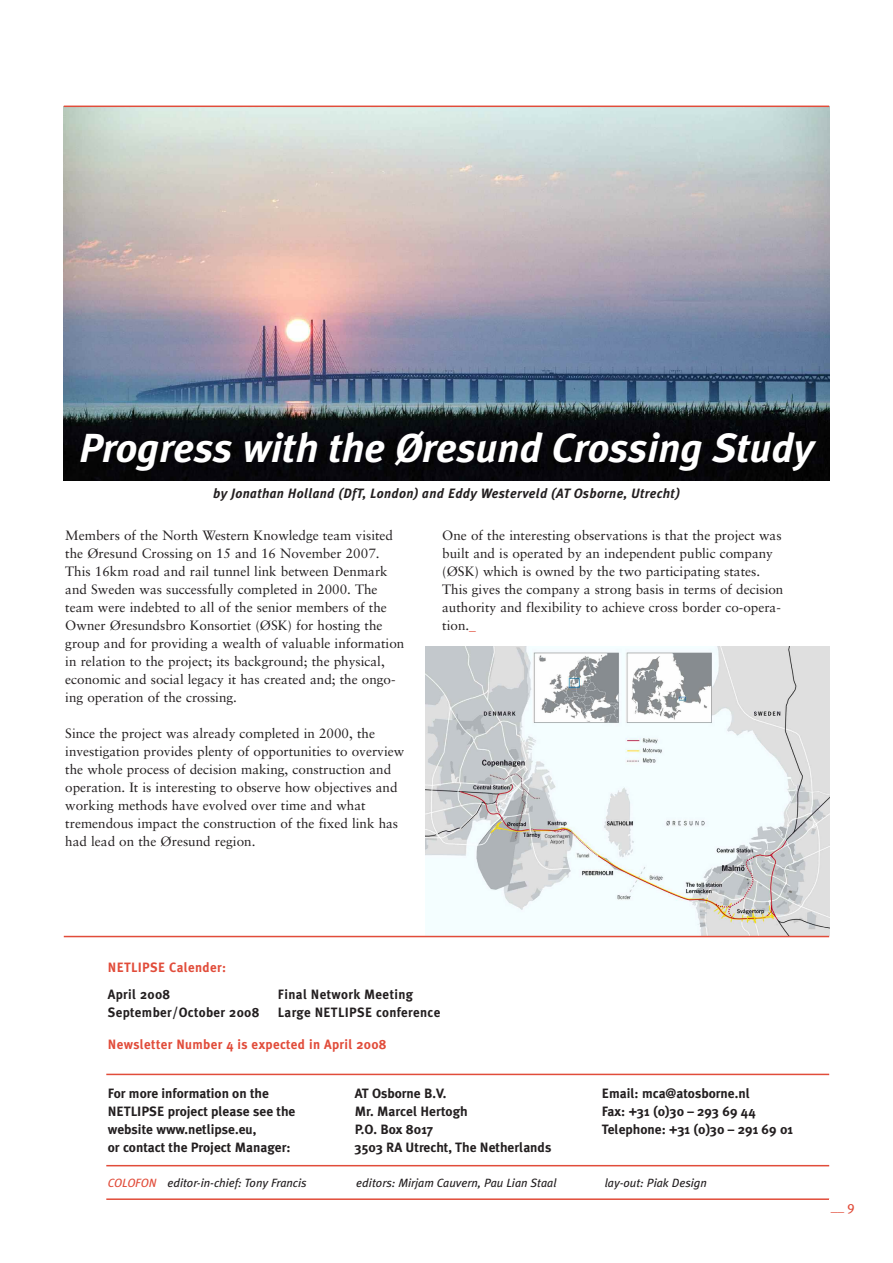
<style>
.page{position:relative;width:893px;height:1263px;background:#fff}
.page>*{position:absolute;margin:0;border:0;box-sizing:border-box;transform-origin:0 0}
.t1{font:italic 700 40.5px "Meta Plus";color:#fff}
.t2{font:13.5px/18px "Sabon";color:#231f20}
.t3{font:700 13.5px/18px "Meta Plus";color:#231f20}
.t4{font:700 13.5px "Meta Plus";letter-spacing:.025em;color:#231f20}
.t5{font:italic 700 13.5px "Meta Plus";letter-spacing:.025em;color:#231f20}
.t6{font:700 13.5px "Meta Plus";letter-spacing:.025em;color:#e14c3a}
.t7{font:13.5px "Meta Plus";color:#e14c3a}
.t8{font:italic 12px "Meta Plus";color:#231f20}
.s1{color:#e14c3a}
</style>
<div class="page">
<hr style="left:106px;top:1074px;width:723px;height:1px;background:#e14c3a">
<hr style="left:106px;top:1198px;width:723px;height:2px;background:#e14c3a">
<hr style="left:106px;top:1165px;width:723px;height:1px;background:#e14c3a">
<img style="left:64px;top:107px;width:765px;height:373px">
<hr style="left:64px;top:106px;width:765px;height:1px;background:#e14c3a">
<img style="left:425px;top:646px;width:404px;height:289px">
<hr style="left:64px;top:936px;width:765px;height:1px;background:#e14c3a">
<h1 class="t1" style="left:79px;top:424px;width:736px">Progress with the Øresund Crossing Study</h1>
<p class="t5" style="left:213px;top:486px;width:468px">by Jonathan Holland (DfT, London) and Eddy Westerveld (AT Osborne, Utrecht)</p>
<p class="t2" style="left:65px;top:527px;width:341px">Members of the North Western Knowledge team visited the Øresund Crossing on 15 and 16 November 2007.<br>This 16km road and rail tunnel link between Denmark and Sweden was successfully completed in 2000. The team were indebted to all of the senior members of the Owner Øresundsbro Konsortiet (ØSK) for hosting the group and for providing a wealth of valuable information in relation to the project; its background; the physical, economic and social legacy it has created and; the ongo&shy;ing operation of the crossing.</p>
<p class="t2" style="left:65px;top:725px;width:341px">Since the project was already completed in 2000, the investigation provides plenty of opportunities to overview the whole process of decision making, construction and operation. It is interesting to observe how objectives and working methods have evolved over time and what tremendous impact the construction of the fixed link has had lead on the Øresund region.</p>
<p class="t2" style="left:442px;top:527px;width:343px">One of the interesting observations is that the project was built and is operated by an independent public company (ØSK) which is owned by the two participating states.<br>This gives the company a strong basis in terms of decision authority and flexibility to achieve cross border co-opera&shy;tion.<span class="s1">_</span></p>
<p class="t6" style="left:108px;top:959px;width:120px">NETLIPSE Calender:</p>
<p class="t4" style="left:108px;top:986px;width:64px">April 2008</p>
<p class="t4" style="left:278px;top:986px;width:137px">Final Network Meeting</p>
<p class="t4" style="left:108px;top:1004px;width:153px">September/October 2008</p>
<p class="t4" style="left:278px;top:1004px;width:164px">Large NETLIPSE conference</p>
<p class="t6" style="left:108px;top:1036px;width:280px">Newsletter Number 4 is expected in April 2008</p>
<p class="t3" style="left:108px;top:1084px;width:189px">For more information on the<br>NETLIPSE project please see the website www.netlipse.eu,<br>or contact the Project Manager:</p>
<p class="t3" style="left:355px;top:1084px;width:198px">AT Osborne B.V.<br>Mr. Marcel Hertogh<br>P.O. Box 8017<br>3503 RA Utrecht, The Netherlands</p>
<p class="t3" style="left:602px;top:1084px;width:193px">Email: mca@atosborne.nl<br>Fax: +31 (0)30 – 293 69 44<br>Telephone: +31 (0)30 – 291 69 01</p>
<p class="t8" style="left:108px;top:1175px;width:200px"><span class="s1">COLOFON</span> editor-in-chief: Tony Francis</p>
<p class="t8" style="left:356px;top:1175px;width:202px">editors: Mirjam Cauvern, Pau Lian Staal</p>
<p class="t8" style="left:605px;top:1175px;width:104px">lay-out: Piak Design</p>
<p class="t7" style="left:831px;top:1199px;width:26px">__ 9</p>
</div>
